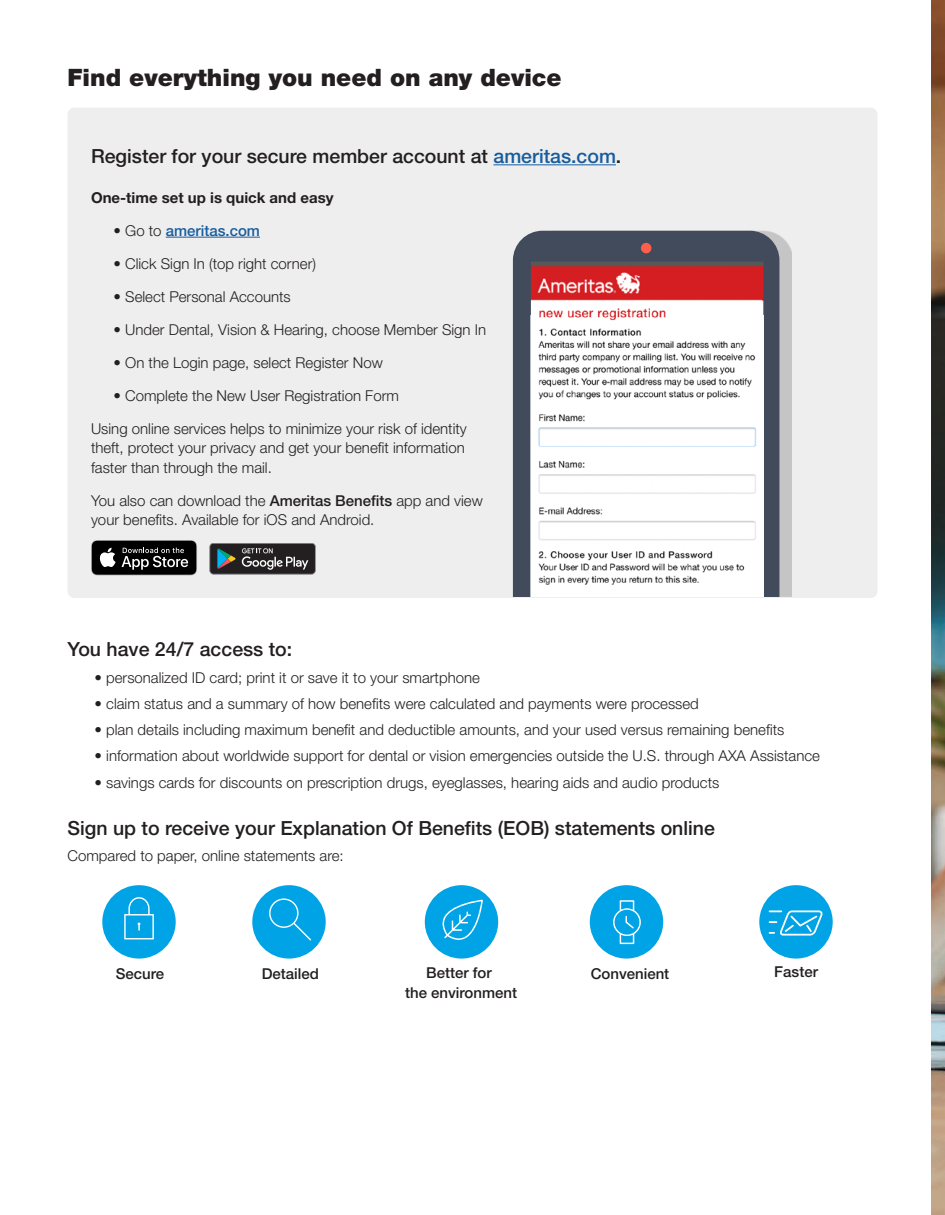
<style>
.page{position:relative;width:945px;height:1215px;background:#fff}
.page>*{position:absolute;margin:0;border:0;box-sizing:border-box;transform-origin:0 0}
.t1{font:900 24px "Helvetica Neue LT Std";color:#231f20}
.subhead{font:500 19.5px "Helvetica Neue LT Std";color:#231f20}
.Body_copy_10{font:500 19.5px "Helvetica Neue LT Std";color:#231f20}
.Body_copy_10-2{font:300 15px/19.5px "Helvetica Neue LT Std";color:#231f20}
.Body_copy_9{font:500 15px/19.5px "Helvetica Neue LT Std";color:#231f20;text-align:center}
.Body_copy_9-2{font:300 15px "Helvetica Neue LT Std";color:#231f20}
.Body_copy_10-3{font:700 15px "Helvetica Neue LT Std";color:#231f20}
.Body_copy_10-4{font:500 15px "Helvetica Neue LT Std";color:#175d9e}
.s1{color:#175d9e}
.s2{font-weight:300;color:#231f20}
.s3{font-weight:500}
</style>
<div class="page">
<div style="left:759px;top:885px;width:74px;height:74px;background:#00a4e6;border-radius:50%"></div>
<div style="left:590px;top:885px;width:73px;height:74px;background:#00a4e6;border-radius:50%"></div>
<div style="left:425px;top:885px;width:73px;height:74px;background:#00a4e6;border-radius:50%"></div>
<div style="left:252px;top:885px;width:74px;height:74px;background:#00a4e6;border-radius:50%"></div>
<div style="left:102px;top:885px;width:74px;height:74px;background:#00a4e6;border-radius:50%"></div>
<div style="left:68px;top:108px;width:810px;height:490px;background:#eeeeef;border-radius:7px"></div>
<hr style="left:494px;top:164px;width:122px;height:1px;background:#175d9e">
<hr style="left:166px;top:237px;width:94px;height:1px;background:#175d9e">
<svg style="left:124px;top:897px;width:30px;height:42px"></svg>
<svg style="left:269px;top:898px;width:42px;height:42px"></svg>
<svg style="left:442px;top:900px;width:41px;height:40px"></svg>
<svg style="left:613px;top:900px;width:28px;height:44px"></svg>
<svg style="left:769px;top:910px;width:54px;height:26px"></svg>
<div style="left:526px;top:231px;width:266px;height:366px;background:#231f20;opacity:.2"></div>
<div style="left:513px;top:231px;width:266px;height:366px;background:#414b5b"></div>
<div style="left:641px;top:243px;width:10px;height:10px;background:#ff5e4c;border-radius:50%"></div>
<img style="left:531px;top:262px;width:232px;height:53px">
<img style="left:761px;top:315px;width:2px;height:282px">
<img style="left:531px;top:264px;width:230px;height:333px">
<img style="left:932px;top:0;width:13px;height:1215px">
<svg style="left:91px;top:540px;width:106px;height:35px;background:#303030"></svg>
<svg style="left:210px;top:543px;width:106px;height:31px;background:#3f4142"></svg>
<p class="t1" style="left:68px;top:63px;width:496px">Find everything you need on any device</p>
<p class="Body_copy_10" style="left:91px;top:144px;width:532px">Register for your secure member account at <span class="s1">ameritas.com</span>.</p>
<p class="Body_copy_10-3" style="left:91px;top:188px;width:244px">One-time set up is quick and easy</p>
<p class="Body_copy_10-4" style="left:114px;top:221px;width:148px"><span class="s2">• Go to</span> ameritas.com</p>
<p class="Body_copy_10-2" style="left:114px;top:253px;width:204px">• Click Sign In (top right corner)</p>
<p class="Body_copy_10-2" style="left:114px;top:286px;width:179px">• Select Personal Accounts</p>
<p class="Body_copy_10-2" style="left:114px;top:319px;width:374px">• Under Dental, Vision &amp; Hearing, choose Member Sign In</p>
<p class="Body_copy_10-2" style="left:114px;top:352px;width:271px">• On the Login page, select Register Now</p>
<p class="Body_copy_10-2" style="left:114px;top:385px;width:287px">• Complete the New User Registration Form</p>
<p class="Body_copy_10-2" style="left:91px;top:418px;width:377px">Using online services helps to minimize your risk of identity theft, protect your privacy and get your benefit information faster than through the mail.</p>
<p class="Body_copy_10-2" style="left:91px;top:490px;width:393px">You also can download the <span class="s3">Ameritas Benefits</span> app and view your benefits. Available for iOS and Android.</p>
<p class="subhead" style="left:68px;top:638px;width:226px">You have 24/7 access to:</p>
<p class="Body_copy_10-2" style="left:95px;top:667px;width:387px">• personalized ID card; print it or save it to your smartphone</p>
<p class="Body_copy_10-2" style="left:95px;top:693px;width:606px">• claim status and a summary of how benefits were calculated and payments were processed</p>
<p class="Body_copy_10-2" style="left:95px;top:720px;width:691px">• plan details including maximum benefit and deductible amounts, and your used versus remaining benefits</p>
<p class="Body_copy_10-2" style="left:95px;top:746px;width:727px">• information about worldwide support for dental or vision emergencies outside the U.S. through AXA Assistance</p>
<p class="Body_copy_10-2" style="left:95px;top:772px;width:626px">• savings cards for discounts on prescription drugs, eyeglasses, hearing aids and audio products</p>
<p class="subhead" style="left:68px;top:816px;width:649px">Sign up to receive your Explanation Of Benefits (EOB) statements online</p>
<p class="Body_copy_9-2" style="left:68px;top:847px;width:278px">Compared to paper, online statements are:</p>
<p class="Body_copy_9" style="left:116px;top:964px;width:50px">Secure</p>
<p class="Body_copy_9" style="left:262px;top:964px;width:59px">Detailed</p>
<p class="Body_copy_9" style="left:405px;top:963px;width:113px">Better for<br>the environment</p>
<p class="Body_copy_9" style="left:591px;top:964px;width:80px">Convenient</p>
<p class="Body_copy_9" style="left:774px;top:962px;width:45px">Faster</p>
</div>
